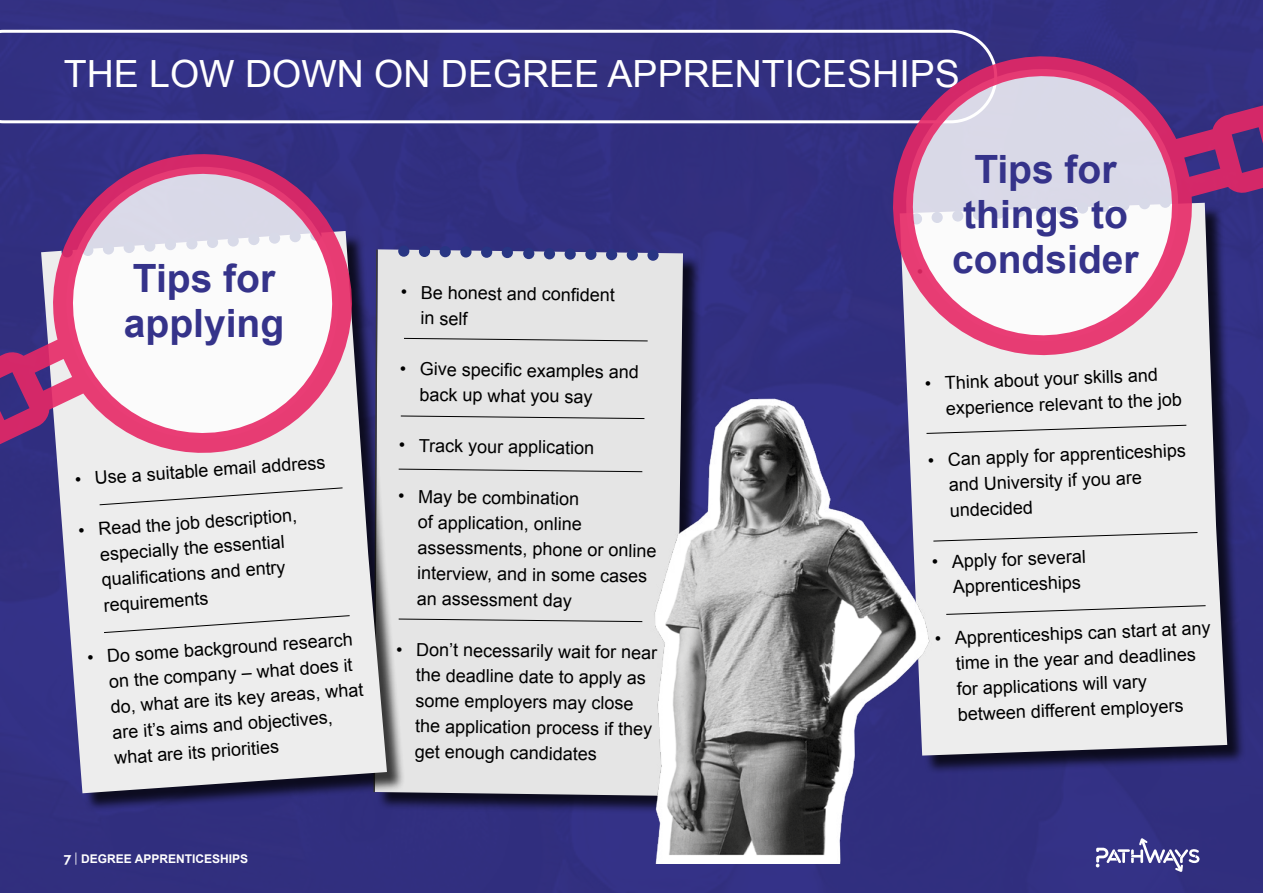
<style>
.page{position:relative;width:1263px;height:893px;background:#312f7f}
.page>*{position:absolute;margin:0;border:0;box-sizing:border-box;transform-origin:0 0}
.t1{font:700 39px/45px "Arial";color:#35338a}
.t2{font:37.5px "Arial";color:#fff}
.t3{font:18px/25.5px "Arial";color:#000}
.t4{font:700 12px "Arial";color:#fff}
.s1{font-family:"Raleway";font-size:13.5px}
.s2{font-family:"Raleway";font-weight:400;font-size:13.5px}
</style>
<div class="page">
<div style="left:902px;top:205px;width:344px;height:569px;background:#000;opacity:.75"></div>
<div style="left:972px;top:371px;width:255px;height:385px;background:#ededed"></div>
<svg style="left:972px;top:425px;width:215px;height:9px;background:#d2d2d2"></svg>
<svg style="left:972px;top:532px;width:226px;height:10px;background:#d5d5d5"></svg>
<svg style="left:972px;top:605px;width:234px;height:10px;background:#d5d5d5"></svg>
<svg style="left:1096px;top:838px;width:103px;height:34px"></svg>
<div style="left:376px;top:251px;width:326px;height:564px;background:#000;opacity:.75"></div>
<div style="left:406px;top:249px;width:277px;height:547px;background:#e5e5e5"></div>
<div style="left:398px;top:245px;width:11px;height:12px;background:#283583;border-radius:50%"></div>
<div style="left:419px;top:246px;width:11px;height:11px;background:#283583;border-radius:50%"></div>
<div style="left:440px;top:246px;width:11px;height:11px;background:#283583;border-radius:50%"></div>
<div style="left:460px;top:246px;width:12px;height:12px;background:#283583;border-radius:50%"></div>
<div style="left:481px;top:247px;width:11px;height:11px;background:#283583;border-radius:50%"></div>
<div style="left:502px;top:247px;width:11px;height:11px;background:#283583;border-radius:50%"></div>
<div style="left:523px;top:248px;width:11px;height:11px;background:#283583;border-radius:50%"></div>
<div style="left:544px;top:248px;width:11px;height:11px;background:#283583;border-radius:50%"></div>
<div style="left:564px;top:248px;width:12px;height:12px;background:#283583;border-radius:50%"></div>
<div style="left:585px;top:249px;width:11px;height:11px;background:#283583;border-radius:50%"></div>
<div style="left:606px;top:249px;width:11px;height:11px;background:#283583;border-radius:50%"></div>
<div style="left:627px;top:249px;width:11px;height:12px;background:#283583;border-radius:50%"></div>
<div style="left:647px;top:250px;width:12px;height:11px;background:#283583;border-radius:50%"></div>
<svg style="left:406px;top:338px;width:242px;height:4px"></svg>
<svg style="left:406px;top:415px;width:172px;height:4px"></svg>
<svg style="left:406px;top:468px;width:172px;height:4px"></svg>
<svg style="left:406px;top:618px;width:172px;height:4px"></svg>
<img style="left:578px;top:357px;width:394px;height:506px">
<div style="left:44px;top:233px;width:362px;height:579px;background:#000;opacity:.75"></div>
<svg style="left:44px;top:233px;width:343px;height:560px;background:#cfcfd8"></svg>
<svg style="left:103px;top:615px;width:247px;height:18px;background:#dfdfdf"></svg>
<svg style="left:0;top:151px;width:373px;height:372px"></svg>
<svg style="left:0;top:30px;width:972px;height:93px"></svg>
<svg style="left:888px;top:35px;width:375px;height:336px"></svg>
<svg style="left:918px;top:270px;width:4px;height:4px"></svg>
<h2 class="t2" style="left:64px;top:49px;width:897px">THE LOW DOWN ON DEGREE APPRENTICESHIPS</h2>
<h1 class="t1" style="left:124px;top:257px;width:162px">Tips for applying</h1>
<p class="t3" style="left:74px;top:467px;width:252px;rotate:-4deg">• Use a suitable email address</p>
<p class="t3" style="left:97px;top:516px;width:201px;text-indent:-20px;rotate:-4deg">• Read the job description, especially the essential qualifi cations and entry requirements</p>
<p class="t3" style="left:106px;top:644px;width:255px;text-indent:-20px;rotate:-4deg">• Do some background research on the company – what does it do, what are its key areas, what are it’s aims and objectives, what are its priorities</p>
<p class="t3" style="left:421px;top:279px;width:196px;text-indent:-20px;rotate:1deg">• Be honest and confi dent in self</p>
<p class="t3" style="left:420px;top:356px;width:220px;text-indent:-20px;rotate:1deg">• Give specifi c examples and back up what you say</p>
<p class="t3" style="left:399px;top:432px;width:197px;rotate:1deg">• Track your application</p>
<p class="t3" style="left:418px;top:483px;width:241px;text-indent:-20px;rotate:1deg">• May be combination<br>of application, online assessments, phone or online interview, and in some cases an assessment day</p>
<p class="t3" style="left:416px;top:636px;width:242px;text-indent:-20px;rotate:1deg">• Don’t necessarily wait for near the deadline date to apply as some employers may close the application process if they get enough candidates</p>
<p class="t4" style="left:64px;top:851px;width:186px"><span class="s1">7</span> <span class="s2">|</span> DEGREE APPRENTICESHIPS</p>
<h1 class="t1" style="left:952px;top:148px;width:188px;text-align:center">Tips for things to condsider</h1>
<p class="t3" style="left:944px;top:370px;width:238px;text-indent:-20px;rotate:-2deg">• Think about your skills and experience relevant to the job</p>
<p class="t3" style="left:947px;top:446px;width:239px;text-indent:-20px;rotate:-2deg">• Can apply for apprenticeships and University if you are undecided</p>
<p class="t3" style="left:952px;top:548px;width:135px;text-indent:-20px;rotate:-2deg">• Apply for several<br>Apprenticeships</p>
<p class="t3" style="left:955px;top:625px;width:257px;text-indent:-20px;rotate:-2deg">• Apprenticeships can start at any time in the year and deadlines for applications will vary between different employers</p>
</div>
